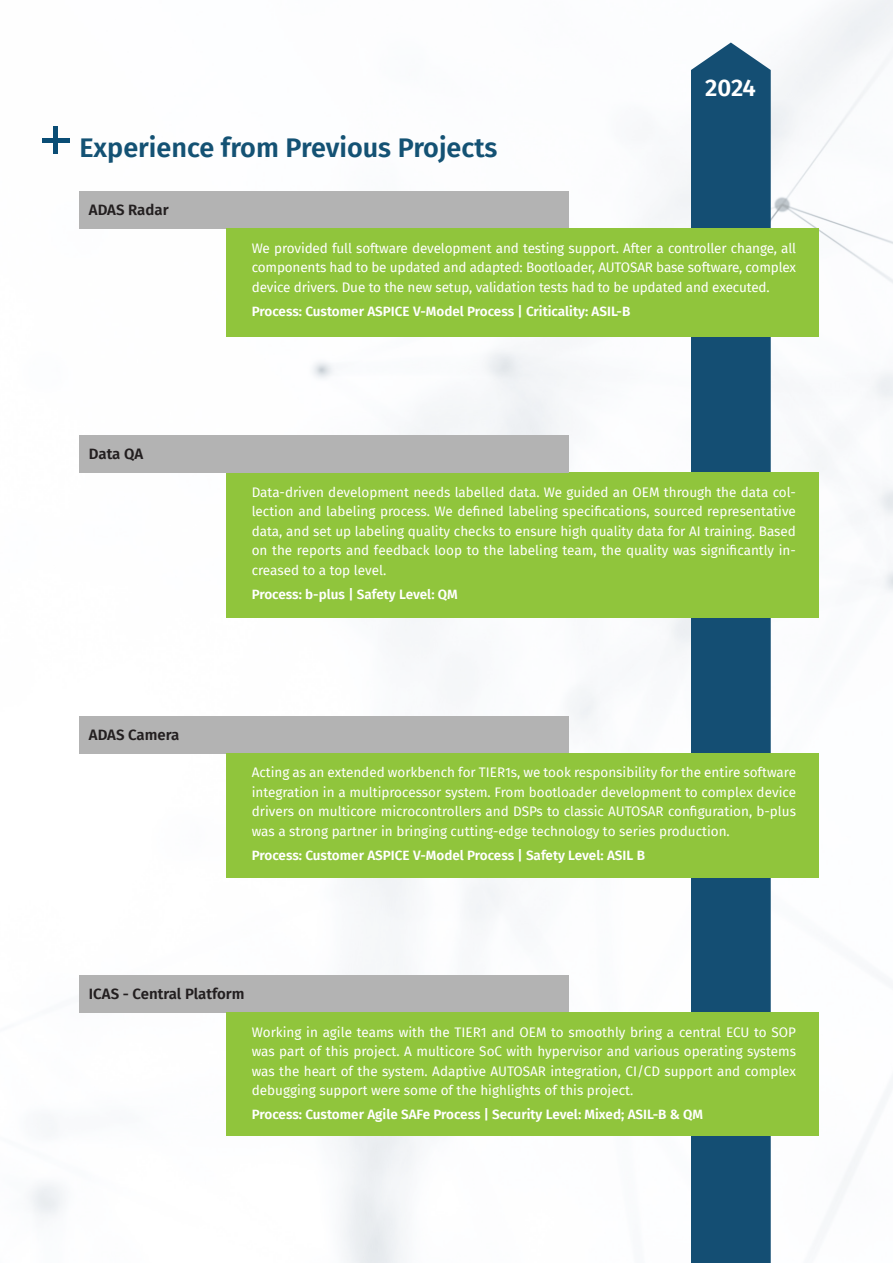
<style>
.page{position:relative;width:893px;height:1263px;background:#fff}
.page>*{position:absolute;margin:0;border:0;box-sizing:border-box;transform-origin:0 0}
.t1{font:600 27px "Fira Sans";color:#145274}
.t2{font:600 24px "Fira Sans";color:#fff}
.t3{font:600 15px "Fira Sans";color:#231f20}
.t4{font:13.5px/19.5px "Fira Sans";color:#fff;text-align:justify}
.t5{font:600 13.5px "Fira Sans";color:#fff}
</style>
<div class="page">
<img style="left:30px;top:0;width:863px;height:1263px">
<div style="left:691px;top:43px;width:80px;height:1220px;background:#144e73"></div>
<hr style="left:54px;top:127px;width:4px;height:27px;background:#0a4d75">
<hr style="left:43px;top:138px;width:27px;height:4px;background:#0a4d75">
<div style="left:79px;top:191px;width:489px;height:38px;background:#b3b3b3"></div>
<div style="left:226px;top:228px;width:592px;height:109px;background:#90c53c"></div>
<div style="left:226px;top:472px;width:592px;height:146px;background:#90c53c"></div>
<div style="left:80px;top:435px;width:488px;height:37px;background:#b3b3b3"></div>
<div style="left:79px;top:716px;width:489px;height:37px;background:#b3b3b3"></div>
<div style="left:226px;top:753px;width:592px;height:124px;background:#90c53c"></div>
<div style="left:79px;top:975px;width:489px;height:37px;background:#b3b3b3"></div>
<div style="left:226px;top:1012px;width:592px;height:123px;background:#90c53c"></div>
<h1 class="t1" style="left:79px;top:126px;width:420px">Experience from Previous Projects</h1>
<p class="t3" style="left:89px;top:198px;width:81px">ADAS Radar</p>
<h2 class="t2" style="left:705px;top:67px;width:52px">2024</h2>
<p class="t4" style="left:252px;top:238px;width:546px">We provided full software development and testing support. After a controller change, all components had to be updated and adapted: Bootloader, AUTOSAR base software, complex device drivers. Due to the new setup, validation tests had to be updated and executed.</p>
<p class="t5" style="left:252px;top:300px;width:380px">Process: Customer ASPICE V-Model Process | Criticality: ASIL-B</p>
<p class="t3" style="left:89px;top:442px;width:56px">Data QA</p>
<p class="t4" style="left:252px;top:482px;width:546px">Data-driven development needs labelled data. We guided an OEM through the data col&shy;lection and labeling process. We defined labeling specifications, sourced representative data, and set up labeling quality checks to ensure high quality data for AI training. Based on the reports and feedback loop to the labeling team, the quality was significantly in&shy;creased to a top level.</p>
<p class="t5" style="left:252px;top:583px;width:207px">Process: b-plus | Safety Level: QM</p>
<p class="t3" style="left:89px;top:722px;width:92px">ADAS Camera</p>
<p class="t4" style="left:252px;top:763px;width:546px">Acting as an extended workbench for TIER1s, we took responsibility for the entire software integration in a multiprocessor system. From bootloader development to complex device drivers on multicore microcontrollers and DSPs to classic AUTOSAR configuration, b-plus was a strong partner in bringing cutting-edge technology to series production.</p>
<p class="t5" style="left:252px;top:844px;width:395px">Process: Customer ASPICE V-Model Process | Safety Level: ASIL B</p>
<p class="t3" style="left:89px;top:981px;width:157px">ICAS - Central Platform</p>
<p class="t4" style="left:252px;top:1022px;width:546px">Working in agile teams with the TIER1 and OEM to smoothly bring a central ECU to SOP was part of this project. A multicore SoC with hypervisor and various operating systems was the heart of the system. Adaptive AUTOSAR integration, CI/CD support and complex debugging support were some of the highlights of this project.</p>
<p class="t5" style="left:252px;top:1103px;width:453px">Process: Customer Agile SAFe Process | Security Level: Mixed; ASIL-B &amp; QM</p>
</div>
